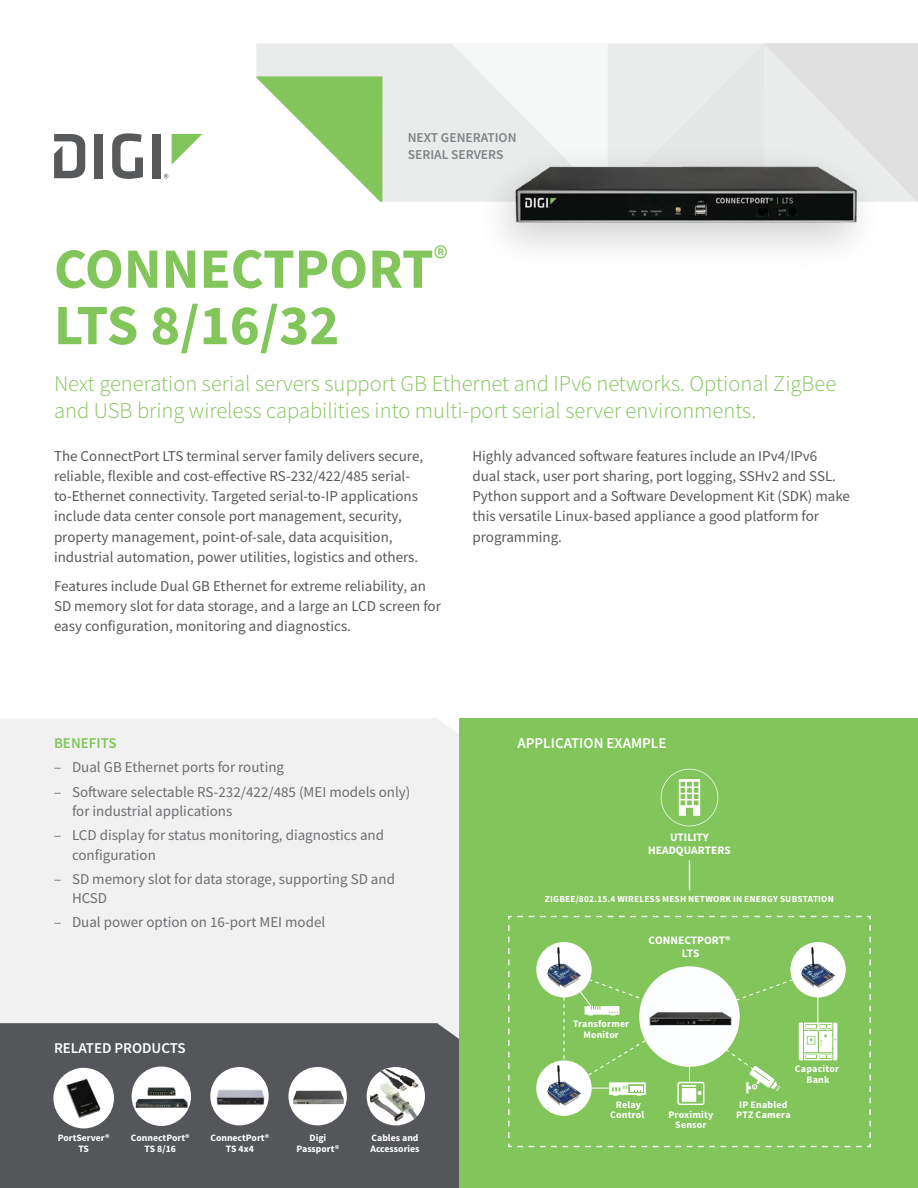
<style>
.page{position:relative;width:918px;height:1188px;background:#fff}
.page>*{position:absolute;margin:0;border:0;box-sizing:border-box;transform-origin:0 0}
.t1{font:700 57px/56.4px "Source Sans Pro";color:#82c55b}
.Product_Description{font:300 22.5px/27px "Source Sans Pro";color:#82c55b}
.Body_Copy{font:15px/20.2px "Source Sans Pro";color:#58595b}
.Bullets{font:15px/19.5px "Source Sans Pro";color:#6d6e71}
.t2{font:600 15px "Source Sans Pro";color:#fff}
.t3{font:600 15px "Source Sans Pro";color:#82c55b}
.t4{font:600 13.5px/16.5px "Source Sans Pro";color:#808285}
.t5{font:700 11.4px/12.9px "Source Sans Pro";color:#fff;text-align:center}
.t6{font:700 10.05px/10.4px "Source Sans Pro";letter-spacing:.02em;color:#fff;text-align:center}
.t7{font:700 9.75px/10.5px "Source Sans Pro";color:#fff;text-align:center}
.t8{font:700 9.3px "Source Sans Pro";letter-spacing:.025em;color:#fff}
</style>
<div class="page">
<div style="left:95px;top:134px;width:8px;height:44px;background:#58595b"></div>
<svg style="left:112px;top:133px;width:31px;height:46px"></svg>
<div style="left:152px;top:134px;width:9px;height:44px;background:#58595b"></div>
<svg style="left:172px;top:134px;width:30px;height:30px"></svg>
<svg style="left:54px;top:134px;width:31px;height:44px"></svg>
<svg style="left:164px;top:174px;width:4px;height:4px"></svg>
<div style="left:459px;top:718px;width:459px;height:470px;background:#82c55b"></div>
<div style="left:0;top:719px;width:459px;height:304px;background:#f1f1f2"></div>
<div style="left:0;top:1023px;width:459px;height:165px;background:#54565a"></div>
<div style="left:256px;top:44px;width:195px;height:158px;background:#eaebeb"></div>
<svg style="left:256px;top:76px;width:126px;height:126px"></svg>
<svg style="left:451px;top:43px;width:467px;height:61px"></svg>
<svg style="left:508px;top:915px;width:363px;height:233px"></svg>
<svg style="left:689px;top:861px;width:1px;height:29px"></svg>
<svg style="left:661px;top:769px;width:57px;height:57px"></svg>
<div style="left:367px;top:1067px;width:58px;height:58px;background:#fff;border-radius:50%"></div>
<img style="left:370px;top:1068px;width:49px;height:53px">
<div style="left:288px;top:1067px;width:59px;height:58px;background:#fff;border-radius:50%"></div>
<div style="left:291px;top:1088px;width:56px;height:26px;background:#fff"></div>
<svg style="left:293px;top:1088px;width:53px;height:18px"></svg>
<img style="left:293px;top:1091px;width:51px;height:13px">
<img style="left:440px;top:104px;width:478px;height:145px">
<div style="left:53px;top:1068px;width:61px;height:60px;background:#fff;border-radius:50%"></div>
<img style="left:66px;top:1079px;width:35px;height:39px">
<div style="left:132px;top:1067px;width:59px;height:59px;background:#fff;border-radius:50%"></div>
<img style="left:134px;top:1085px;width:55px;height:26px">
<div style="left:210px;top:1067px;width:59px;height:58px;background:#fff;border-radius:50%"></div>
<img style="left:216px;top:1090px;width:48px;height:15px">
<p class="t4" style="left:408px;top:129px;width:110px">NEXT GENERATION<br>SERIAL SERVERS</p>
<p class="t1" style="left:54px;top:243px;width:395px">CONNECTPORT<sup>®<br></sup>LTS 8/16/32</p>
<p class="Product_Description" style="left:54px;top:370px;width:784px">Next generation serial servers support GB Ethernet and IPv6 networks. Optional ZigBee and USB bring wireless capabilities into multi-port serial server environments.</p>
<p class="Body_Copy" style="left:54px;top:445px;width:371px">The ConnectPort LTS terminal server family delivers secure, reliable, flexible and cost-effective RS-232/422/485 serial&shy;to-Ethernet connectivity. Targeted serial-to-IP applications include data center console port management, security, property management, point-of-sale, data acquisition, industrial automation, power utilities, logistics and others.</p>
<p class="Body_Copy" style="left:54px;top:576px;width:388px">Features include Dual GB Ethernet for extreme reliability, an<br>SD memory slot for data storage, and a large an LCD screen for easy configuration, monitoring and diagnostics.</p>
<p class="Body_Copy" style="left:472px;top:445px;width:379px">Highly advanced software features include an IPv4/IPv6<br>dual stack, user port sharing, port logging, SSHv2 and SSL.<br>Python support and a Software Development Kit (SDK) make this versatile Linux-based appliance a good platform for programming.</p>
<p class="t3" style="left:54px;top:734px;width:64px">BENEFITS</p>
<p class="t2" style="left:518px;top:734px;width:151px">APPLICATION EXAMPLE</p>
<p class="Bullets" style="left:54px;top:758px;width:232px">– Dual GB Ethernet ports for routing</p>
<p class="Bullets" style="left:72px;top:782px;width:340px;text-indent:-18px">– Software selectable RS-232/422/485 (MEI models only) for industrial applications</p>
<p class="Bullets" style="left:72px;top:825px;width:314px;text-indent:-18px">– LCD display for status monitoring, diagnostics and configuration</p>
<p class="Bullets" style="left:72px;top:869px;width:325px;text-indent:-18px">– SD memory slot for data storage, supporting SD and<br>HCSD</p>
<p class="Bullets" style="left:54px;top:912px;width:273px">– Dual power option on 16-port MEI model</p>
<p class="t5" style="left:648px;top:831px;width:84px">UTILITY<br>HEADQUARTERS</p>
<p class="t8" style="left:545px;top:893px;width:291px">ZIGBEE/802.15.4 WIRELESS MESH NETWORK IN ENERGY SUBSTATION</p>
<p class="t2" style="left:54px;top:1038px;width:133px">RELATED PRODUCTS</p>
<p class="t7" style="left:58px;top:1133px;width:53px">PortServer®<br>TS</p>
<p class="t7" style="left:131px;top:1133px;width:61px">ConnectPort®<br>TS 8/16</p>
<p class="t7" style="left:210px;top:1133px;width:61px">ConnectPort®<br>TS 4x4</p>
<p class="t7" style="left:310px;top:1133px;width:18px">Digi</p>
<p class="t7" style="left:297px;top:1144px;width:44px">Passport®</p>
<p class="t7" style="left:370px;top:1133px;width:51px;text-align:left">Cables and<br>Accessories</p>
<p class="t5" style="left:648px;top:935px;width:84px">CONNECTPORT®<br>LTS</p>
<p class="t6" style="left:573px;top:1019px;width:58px">Transformer<br>Monitor</p>
<p class="t6" style="left:795px;top:1064px;width:46px">Capacitor<br>Bank</p>
<p class="t6" style="left:610px;top:1100px;width:36px">Relay<br>Control</p>
<p class="t6" style="left:668px;top:1110px;width:47px">Proximity<br>Sensor</p>
<p class="t6" style="left:736px;top:1100px;width:56px">IP Enabled<br>PTZ Camera</p>
</div>
